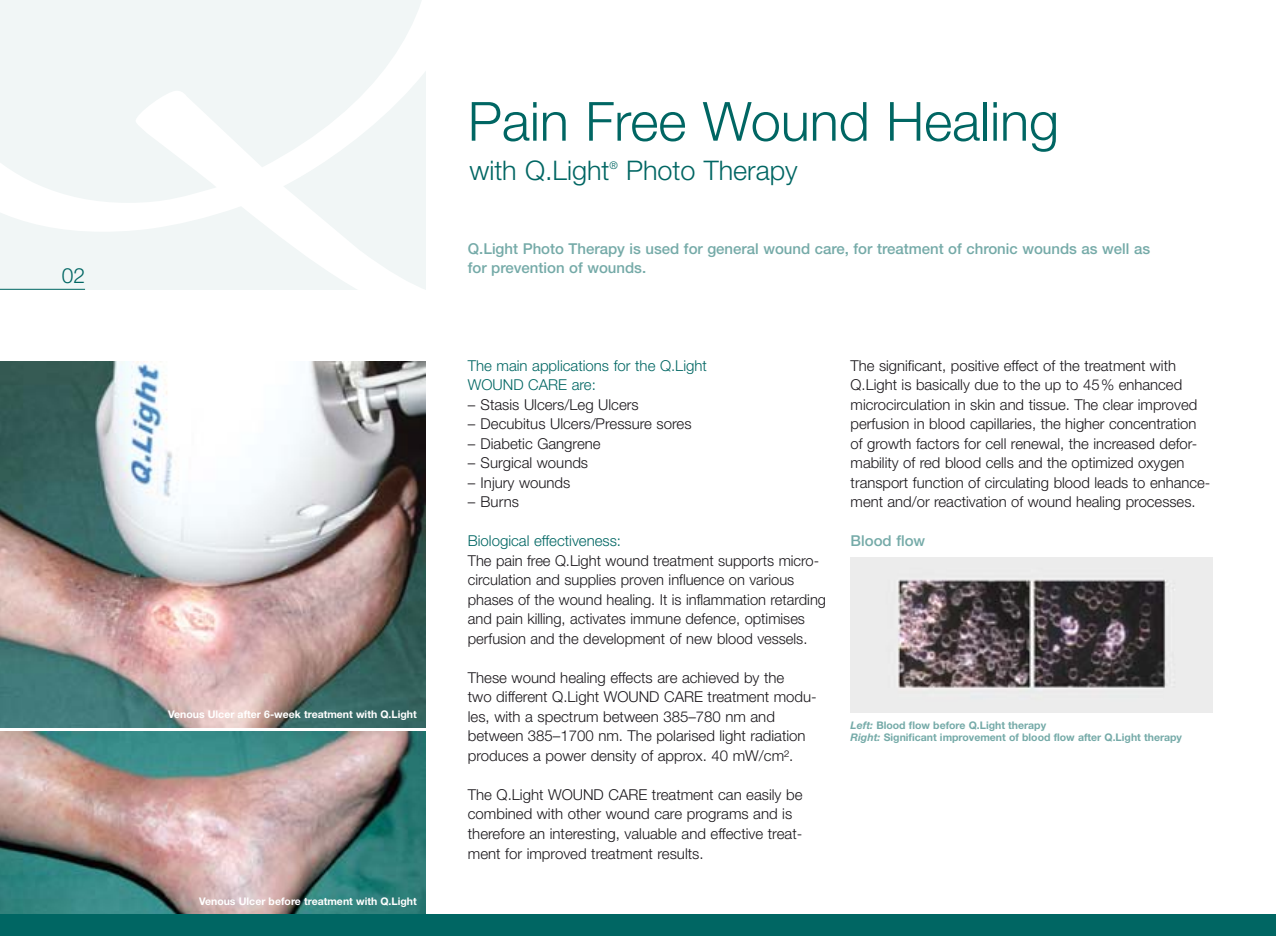
<style>
.page{position:relative;width:1276px;height:936px;background:#fff}
.page>*{position:absolute;margin:0;border:0;box-sizing:border-box;transform-origin:0 0}
.t1{font:300 54px "Helvetica Neue";color:#006663}
.t2{font:300 27px "Helvetica Neue";color:#006663}
.t3{font:300 21px "Helvetica Neue";color:#006663}
.t4{font:300 15px/19.5px "Helvetica Neue";color:#1a171b}
.t5{font:500 15px/19.5px "Helvetica Neue";color:#75aaa8}
.t6{font:300 15px/19.5px "Helvetica Neue";color:#006663}
.t7{font:700 10.5px/12px "Helvetica Neue";color:#75aaa8}
.t8{font:700 10.5px "Helvetica Neue";color:#fff}
.t9{font:300 10.5px "Helvetica Neue";color:#006663}
.s1{font-style:italic}
</style>
<div class="page">
<svg style="left:0;top:0;width:426px;height:290px;fill:#f1f6f6"></svg>
<img style="left:0;top:361px;width:425px;height:366px">
<img style="left:0;top:731px;width:425px;height:183px">
<img style="left:851px;top:557px;width:361px;height:155px">
<div style="left:0;top:914px;width:1276px;height:21px;background:#006663"></div>
<hr style="left:0;top:289px;width:85px;height:1px;background:#006663">
<h3 class="t3" style="left:62px;top:268px;width:25px">02</h3>
<p class="t8" style="left:168px;top:710px;width:250px">Venous Ulcer after 6-week treatment with Q.Light</p>
<p class="t8" style="left:199px;top:897px;width:219px">Venous Ulcer before treatment with Q.Light</p>
<h1 class="t1" style="left:468px;top:102px;width:593px">Pain Free Wound Healing</h1>
<h2 class="t2" style="left:469px;top:160px;width:142px">with Q.Light</h2>
<p class="t9" style="left:609px;top:161px;width:10px">®</p>
<h2 class="t2" style="left:626px;top:160px;width:173px">Photo Therapy</h2>
<p class="t5" style="left:468px;top:240px;width:684px">Q.Light Photo Therapy is used for general wound care, for treatment of chronic wounds as well as for prevention of wounds.</p>
<p class="t6" style="left:468px;top:357px;width:241px">The main applications for the Q.Light<br>WOUND CARE are:</p>
<p class="t4" style="left:468px;top:396px;width:172px">– Stasis Ulcers/Leg Ulcers</p>
<p class="t4" style="left:468px;top:415px;width:225px">– Decubitus Ulcers/Pressure sores</p>
<p class="t4" style="left:468px;top:435px;width:134px">– Diabetic Gangrene</p>
<p class="t4" style="left:468px;top:454px;width:122px">– Surgical wounds</p>
<p class="t4" style="left:468px;top:474px;width:104px">– Injury wounds</p>
<p class="t4" style="left:468px;top:493px;width:53px">– Burns</p>
<p class="t6" style="left:468px;top:532px;width:155px">Biological effectiveness:</p>
<p class="t4" style="left:468px;top:552px;width:360px">The pain free Q.Light wound treatment supports micro&shy;circulation and supplies proven influence on various phases of the wound healing. It is inflammation retarding and pain killing, activates immune defence, optimises perfusion and the development of new blood vessels.</p>
<p class="t4" style="left:468px;top:669px;width:350px">These wound healing effects are achieved by the<br>two different Q.Light WOUND CARE treatment modu&shy;les, with a spectrum between 385–780 nm and between 385–1700 nm. The polarised light radiation produces a power density of approx. 40 mW/cm².</p>
<p class="t4" style="left:468px;top:786px;width:336px">The Q.Light WOUND CARE treatment can easily be combined with other wound care programs and is therefore an interesting, valuable and effective treat&shy;ment for improved treatment results.</p>
<p class="t4" style="left:850px;top:357px;width:361px">The significant, positive effect of the treatment with Q.Light is basically due to the up to 45% enhanced microcirculation in skin and tissue. The clear improved perfusion in blood capillaries, the higher concentration of growth factors for cell renewal, the increased defor&shy;mability of red blood cells and the optimized oxygen transport function of circulating blood leads to enhance&shy;ment and/or reactivation of wound healing processes.</p>
<p class="t5" style="left:850px;top:532px;width:76px">Blood flow</p>
<p class="t7" style="left:850px;top:720px;width:333px"><span class="s1">Left:</span> Blood flow before Q.Light therapy<br><span class="s1">Right:</span> Significant improvement of blood flow after Q.Light therapy</p>
</div>
